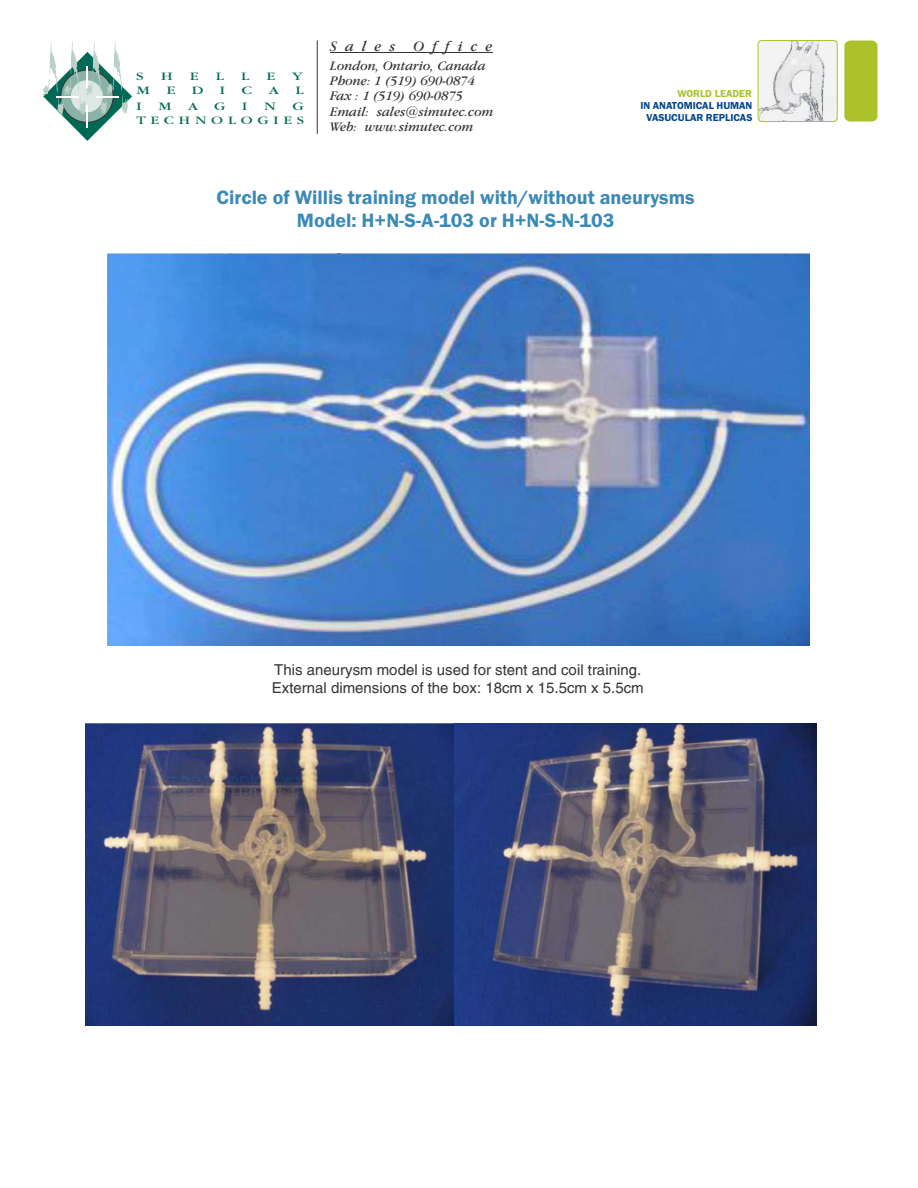
<style>
.page{position:relative;width:918px;height:1188px;background:#fff}
.page>*{position:absolute;margin:0;border:0;box-sizing:border-box;transform-origin:0 0}
.t1{font:600 19.95px/22.6px "Franklin Gothic";color:#3b8ab5;text-align:center}
.t2{font:15px/17.7px "Switzerland";color:#383336}
.t3{font:italic 14.85px "Garamond IT Cby BT";letter-spacing:.54em;color:#383336}
.t4{font:italic 13.5px/15.5px "Garamond IT Cby BT";color:#383336}
.t5{font:11.85px/13.8px "Garamond";letter-spacing:.305em;color:#006955;text-align:right;scale:1.36 1}
.t6{font:11.85px "Garamond";letter-spacing:.305em;color:#006955;scale:1.37 1}
.t7{font:11.85px "Garamond";letter-spacing:.305em;color:#006955;scale:1.39 1}
.t8{font:600 10.5px/11.9px "Franklin Gothic";color:#00458c;text-align:center}
.t9{font:600 10.5px "Franklin Gothic";color:#abc22b}
</style>
<div class="page">
<img style="left:85px;top:723px;width:369px;height:303px">
<svg style="left:42px;top:41px;width:90px;height:100px"></svg>
<hr style="left:317px;top:40px;width:1px;height:94px;background:#383336">
<hr style="left:330px;top:52px;width:162px;height:1px;background:#383336">
<div style="left:844px;top:40px;width:33px;height:82px;background:#abc22b;border-radius:6px"></div>
<img style="left:759px;top:42px;width:78px;height:80px">
<div style="left:758px;top:40px;width:80px;height:82px;border:1px solid #abc22b;border-radius:4px"></div>
<img style="left:107px;top:254px;width:703px;height:391px">
<img style="left:454px;top:723px;width:362px;height:303px">
<p class="t6" style="left:136px;top:71px;width:7px">S</p>
<p class="t6" style="left:161px;top:71px;width:10px">H</p>
<p class="t6" style="left:190px;top:71px;width:8px">E</p>
<p class="t6" style="left:216px;top:71px;width:7px">L</p>
<p class="t6" style="left:241px;top:71px;width:7px">L</p>
<p class="t6" style="left:266px;top:71px;width:8px">E</p>
<p class="t6" style="left:292px;top:71px;width:9px">Y</p>
<p class="t7" style="left:137px;top:85px;width:11px">M</p>
<p class="t7" style="left:166px;top:85px;width:8px">E</p>
<p class="t7" style="left:192px;top:85px;width:10px">D</p>
<p class="t7" style="left:220px;top:85px;width:5px">I</p>
<p class="t7" style="left:242px;top:85px;width:9px">C</p>
<p class="t7" style="left:269px;top:85px;width:9px">A</p>
<p class="t7" style="left:296px;top:85px;width:7px">L</p>
<p class="t5" style="left:137px;top:100px;width:5px">I</p>
<p class="t5" style="left:158px;top:100px;width:11px">M</p>
<p class="t5" style="left:188px;top:100px;width:9px">A</p>
<p class="t5" style="left:214px;top:100px;width:10px">G</p>
<p class="t5" style="left:242px;top:100px;width:5px">I</p>
<p class="t5" style="left:264px;top:100px;width:10px">N</p>
<p class="t5" style="left:136px;top:100px;width:125px">G<br>TECHNOLOGIES</p>
<p class="t3" style="left:330px;top:40px;width:164px">Sales Office</p>
<p class="t4" style="left:330px;top:58px;width:165px">London, Ontario, Canada<br>Phone: 1 (519) 690-0874<br>Fax : 1 (519) 690-0875<br>Email: sales@simutec.com<br>Web: www.simutec.com</p>
<p class="t9" style="left:677px;top:90px;width:76px">WORLD LEADER</p>
<p class="t8" style="left:640px;top:100px;width:114px">IN ANATOMICAL HUMAN<br>VASUCULAR REPLICAS</p>
<h1 class="t1" style="left:217px;top:188px;width:480px">Circle of Willis training model with/without aneurysms<br>Model: H+N-S-A-103 or H+N-S-N-103</h1>
<p class="t2" style="left:272px;top:663px;width:373px">This aneurysm model is used for stent and coil training.<br>External dimensions of the box: 18cm x 15.5cm x 5.5cm</p>
</div>
